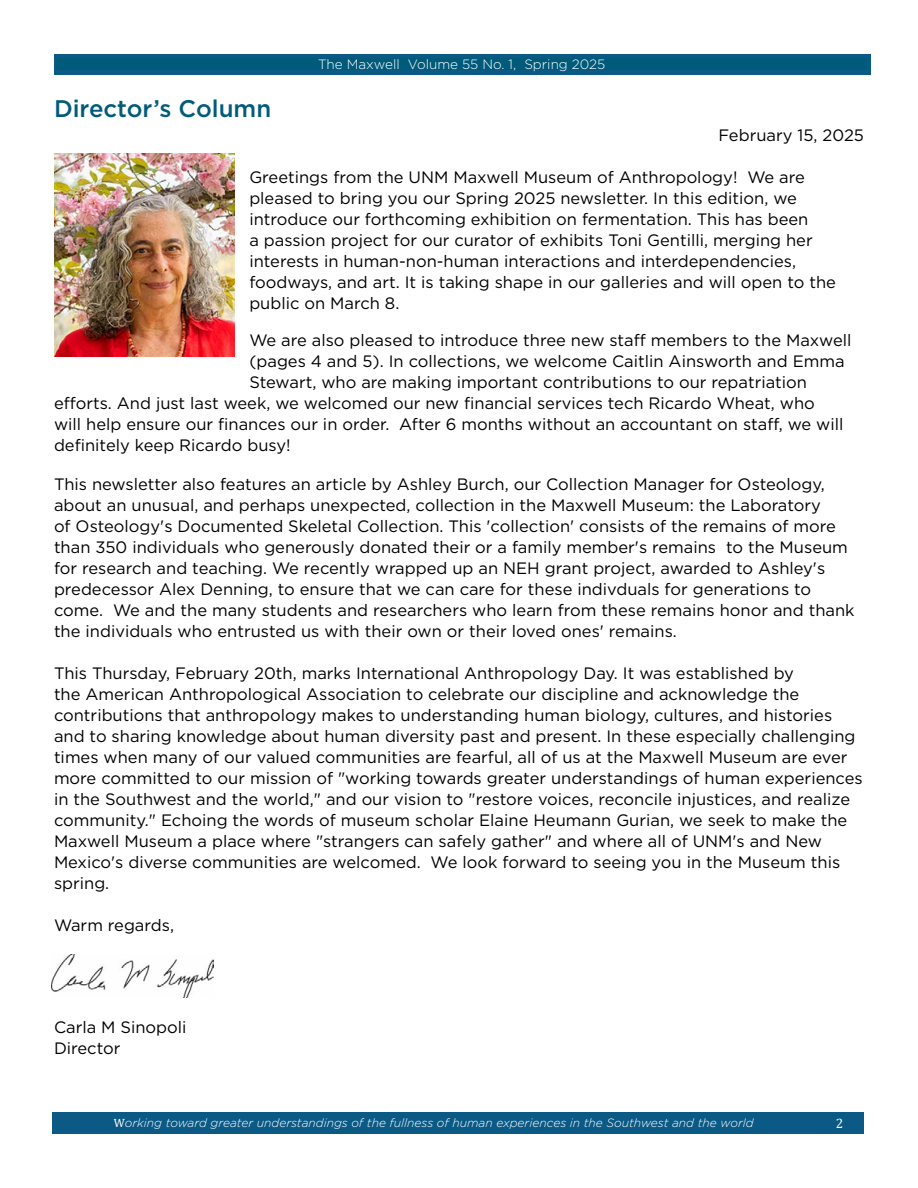
<style>
.page{position:relative;width:918px;height:1188px;background:#fff}
.page>*{position:absolute;margin:0;border:0;box-sizing:border-box;transform-origin:0 0}
.t1{font:500 24px "Gotham";color:#005b7b}
.t2{font:16.5px/21px "Gotham";color:#000}
.t3{font:300 13.5px "Gotham";color:#fff}
.t4{font:13.5px "Cambria";color:#fff}
.t5{font:italic 300 12px "Gotham";color:#fff}
.s1{font-family:"Cambria";font-weight:400;font-style:normal}
</style>
<div class="page">
<div style="left:55px;top:54px;width:816px;height:21px;background:#0b5a86"></div>
<div style="left:54px;top:58px;width:816px;height:13px;background:#0b5a86"></div>
<div style="left:57px;top:58px;width:810px;height:12px;background:#005b7b"></div>
<div style="left:52px;top:1112px;width:812px;height:22px;background:#0b5a86"></div>
<img style="left:52px;top:955px;width:162px;height:43px">
<img style="left:54px;top:153px;width:180px;height:203px">
<h1 class="t1" style="left:54px;top:93px;width:219px">Director’s Column</h1>
<p class="t3" style="left:318px;top:56px;width:289px">The Maxwell Volume 55 No. 1, Spring 2025</p>
<p class="t2" style="left:718px;top:124px;width:147px">February 15, 2025</p>
<p class="t2" style="left:249px;top:166px;width:588px">Greetings from the UNM Maxwell Museum of Anthropology! We are pleased to bring you our Spring 2025 newsletter. In this edition, we introduce our forthcoming exhibition on fermentation. This has been<br>a passion project for our curator of exhibits Toni Gentilli, merging her interests in human-non-human interactions and interdependencies, foodways, and art. It is taking shape in our galleries and will open to the public on March 8.</p>
<p class="t2" style="left:249px;top:329px;width:604px">We are also pleased to introduce three new staff members to the Maxwell</p>
<p class="t2" style="left:249px;top:350px;width:597px">(pages 4 and 5). In collections, we welcome Caitlin Ainsworth and Emma</p>
<p class="t2" style="left:249px;top:371px;width:559px">Stewart, who are making important contributions to our repatriation</p>
<p class="t2" style="left:54px;top:392px;width:762px">efforts. And just last week, we welcomed our new financial services tech Ricardo Wheat, who</p>
<p class="t2" style="left:54px;top:413px;width:791px">will help ensure our finances our in order. After 6 months without an accountant on staff, we will</p>
<p class="t2" style="left:54px;top:434px;width:238px">definitely keep Ricardo busy!</p>
<p class="t2" style="left:54px;top:474px;width:802px">This newsletter also features an article by Ashley Burch, our Collection Manager for Osteology, about an unusual, and perhaps unexpected, collection in the Maxwell Museum: the Laboratory<br>of Osteology's Documented Skeletal Collection. This 'collection' consists of the remains of more than 350 individuals who generously donated their or a family member's remains to the Museum for research and teaching. We recently wrapped up an NEH grant project, awarded to Ashley's predecessor Alex Denning, to ensure that we can care for these indivduals for generations to come. We and the many students and researchers who learn from these remains honor and thank the individuals who entrusted us with their own or their loved ones' remains.</p>
<p class="t2" style="left:54px;top:663px;width:810px">This Thursday, February 20th, marks International Anthropology Day. It was established by<br>the American Anthropological Association to celebrate our discipline and acknowledge the contributions that anthropology makes to understanding human biology, cultures, and histories and to sharing knowledge about human diversity past and present. In these especially challenging times when many of our valued communities are fearful, all of us at the Maxwell Museum are ever more committed to our mission of "working towards greater understandings of human experiences in the Southwest and the world," and our vision to "restore voices, reconcile injustices, and realize community." Echoing the words of museum scholar Elaine Heumann Gurian, we seek to make the Maxwell Museum a place where "strangers can safely gather" and where all of UNM's and New Mexico's diverse communities are welcomed. We look forward to seeing you in the Museum this spring.</p>
<p class="t2" style="left:54px;top:915px;width:122px">Warm regards,</p>
<p class="t2" style="left:54px;top:1017px;width:134px">Carla M Sinopoli<br>Director</p>
<p class="t5" style="left:114px;top:1116px;width:641px"><span class="s1">W</span>orking toward greater understandings of the fullness of human experiences in the Southwest and the world</p>
<p class="t4" style="left:836px;top:1116px;width:9px">2</p>
</div>
